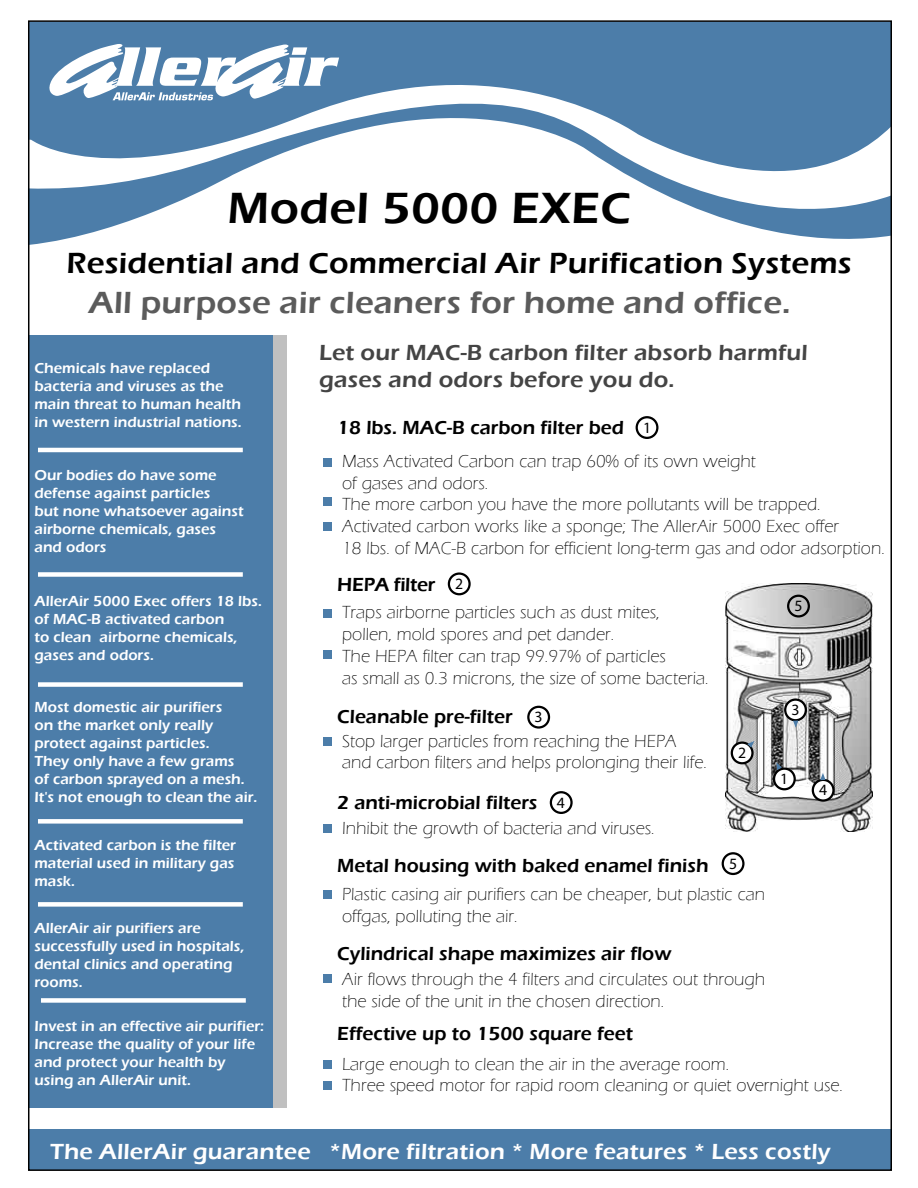
<style>
.page{position:relative;width:918px;height:1188px;background:#fff}
.page>*{position:absolute;margin:0;border:0;box-sizing:border-box;transform-origin:0 0}
.t1{font:600 45px "Eras ITC";letter-spacing:.01em;color:#000;scale:1.05 1}
.t2{font:600 31.5px "Eras ITC";letter-spacing:.01em;color:#5b5b5b;scale:1.05 1}
.t3{font:600 30px "Eras ITC";letter-spacing:.01em;color:#000;scale:1.05 1}
.t4{font:600 22.5px/27px "Eras ITC";letter-spacing:.01em;color:#444;scale:1.05 1}
.t5{font:600 22.5px "Eras ITC";letter-spacing:.01em;color:#fff;scale:1.05 1}
.t6{font:600 19.5px "Eras ITC";color:#000}
.t7{font:300 18px/21.8px "Eras ITC";color:#000}
.t8{font:15.75px "Myriad";color:#000}
.t9{font:600 15px/18px "Eras ITC";color:#fff}
</style>
<div class="page">
<div style="left:29px;top:1129px;width:862px;height:41px;background:#4c7da9"></div>
<div style="left:28px;top:335px;width:245px;height:773px;background:#4c7da9"></div>
<div style="left:273px;top:335px;width:14px;height:773px;background:#c0c0c0"></div>
<div style="left:323px;top:458px;width:9px;height:9px;background:#4c7da9"></div>
<div style="left:323px;top:497px;width:9px;height:9px;background:#4c7da9"></div>
<div style="left:323px;top:522px;width:9px;height:9px;background:#4c7da9"></div>
<div style="left:323px;top:609px;width:9px;height:8px;background:#4c7da9"></div>
<div style="left:323px;top:650px;width:9px;height:9px;background:#4c7da9"></div>
<div style="left:323px;top:737px;width:9px;height:9px;background:#4c7da9"></div>
<div style="left:323px;top:824px;width:9px;height:9px;background:#4c7da9"></div>
<div style="left:323px;top:890px;width:9px;height:9px;background:#4c7da9"></div>
<div style="left:323px;top:974px;width:9px;height:9px;background:#4c7da9"></div>
<div style="left:323px;top:1060px;width:9px;height:9px;background:#4c7da9"></div>
<div style="left:323px;top:1081px;width:9px;height:9px;background:#4c7da9"></div>
<div style="left:636px;top:416px;width:22px;height:23px;border:2px solid #000;border-radius:50%"></div>
<div style="left:448px;top:572px;width:23px;height:23px;border:2px solid #000;border-radius:50%"></div>
<div style="left:527px;top:706px;width:23px;height:23px;border:2px solid #000;border-radius:50%"></div>
<div style="left:550px;top:791px;width:23px;height:23px;border:2px solid #000;border-radius:50%"></div>
<div style="left:722px;top:852px;width:23px;height:23px;border:2px solid #000;border-radius:50%"></div>
<hr style="left:38px;top:448px;width:205px;height:4px;background:#fff">
<div style="left:38px;top:682px;width:205px;height:5px;background:#fff"></div>
<div style="left:41px;top:998px;width:205px;height:5px;background:#fff"></div>
<div style="left:38px;top:819px;width:205px;height:5px;background:#fff"></div>
<div style="left:38px;top:902px;width:205px;height:5px;background:#fff"></div>
<div style="left:38px;top:572px;width:205px;height:5px;background:#fff"></div>
<img style="left:726px;top:584px;width:147px;height:248px">
<div style="left:774px;top:769px;width:21px;height:20px;background:#fff;border-radius:50%"></div>
<div style="left:773px;top:768px;width:23px;height:22px;border:2px solid #000;border-radius:50%"></div>
<div style="left:732px;top:743px;width:20px;height:20px;background:#fff;border-radius:50%"></div>
<div style="left:731px;top:741px;width:23px;height:23px;border:2px solid #000;border-radius:50%"></div>
<div style="left:785px;top:700px;width:21px;height:20px;background:#fff;border-radius:50%"></div>
<div style="left:784px;top:698px;width:23px;height:23px;border:2px solid #000;border-radius:50%"></div>
<div style="left:813px;top:780px;width:20px;height:21px;background:#fff;border-radius:50%"></div>
<div style="left:812px;top:779px;width:23px;height:23px;border:2px solid #000;border-radius:50%"></div>
<div style="left:787px;top:595px;width:23px;height:23px;border:2px solid #000;border-radius:50%"></div>
<svg style="left:820px;top:773px;width:6px;height:7px"></svg>
<svg style="left:793px;top:720px;width:5px;height:8px"></svg>
<svg style="left:776px;top:762px;width:6px;height:8px"></svg>
<svg style="left:747px;top:741px;width:7px;height:7px"></svg>
<div style="left:31px;top:23px;width:858px;height:42px;background:#4c7da9"></div>
<svg style="left:31px;top:65px;width:858px;height:180px"></svg>
<svg style="left:46px;top:44px;width:293px;height:56px"></svg>
<h1 class="t1" style="left:228px;top:182px;width:386px">Model 5000 EXEC</h1>
<h3 class="t3" style="left:67px;top:246px;width:749px">Residential and Commercial Air Purification Systems</h3>
<h2 class="t2" style="left:89px;top:285px;width:670px">All purpose air cleaners for home and office.</h2>
<p class="t9" style="left:34px;top:359px;width:209px">Chemicals have replaced bacteria and viruses as the main threat to human health in western industrial nations.</p>
<p class="t9" style="left:34px;top:466px;width:211px">Our bodies do have some defense against particles<br>but none whatsoever against airborne chemicals, gases and odors</p>
<p class="t9" style="left:34px;top:592px;width:229px">AllerAir 5000 Exec offers 18 lbs. of MAC-B activated carbon<br>to clean airborne chemicals, gases and odors.</p>
<p class="t9" style="left:34px;top:698px;width:225px">Most domestic air purifiers<br>on the market only really protect against particles.<br>They only have a few grams<br>of carbon sprayed on a mesh.<br>It's not enough to clean the air.</p>
<p class="t9" style="left:34px;top:836px;width:203px;text-align:justify">Activated carbon is the filter material used in military gas mask.</p>
<p class="t9" style="left:34px;top:919px;width:211px">AllerAir air purifiers are successfully used in hospitals, dental clinics and operating rooms.</p>
<p class="t9" style="left:34px;top:1017px;width:231px">Invest in an effective air purifier:<br>Increase the quality of your life and protect your health by using an AllerAir unit.</p>
<p class="t4" style="left:319px;top:339px;width:467px">Let our MAC-B carbon filter absorb harmful gases and odors before you do.</p>
<p class="t6" style="left:337px;top:417px;width:288px">18 lbs. MAC-B carbon filter bed</p>
<p class="t7" style="left:342px;top:450px;width:544px">Mass Activated Carbon can trap 60% of its own weight<br>of gases and odors.<br>The more carbon you have the more pollutants will be trapped.<br>Activated carbon works like a sponge; The AllerAir 5000 Exec offer<br>18 lbs. of MAC-B carbon for efficient long-term gas and odor adsorption.</p>
<p class="t8" style="left:643px;top:420px;width:10px">1</p>
<p class="t6" style="left:337px;top:573px;width:100px">HEPA filter</p>
<p class="t8" style="left:455px;top:576px;width:10px">2</p>
<p class="t7" style="left:342px;top:602px;width:368px">Traps airborne particles such as dust mites, pollen, mold spores and pet dander.<br>The HEPA filter can trap 99.97% of particles<br>as small as 0.3 microns, the size of some bacteria.</p>
<p class="t6" style="left:337px;top:705px;width:177px">Cleanable pre-filter</p>
<p class="t8" style="left:535px;top:709px;width:10px">3</p>
<p class="t7" style="left:342px;top:730px;width:366px">Stop larger particles from reaching the HEPA and carbon filters and helps prolonging their life.</p>
<p class="t6" style="left:337px;top:791px;width:202px">2 anti-microbial filters</p>
<p class="t8" style="left:557px;top:795px;width:10px">4</p>
<p class="t7" style="left:342px;top:818px;width:314px">Inhibit the growth of bacteria and viruses.</p>
<p class="t6" style="left:337px;top:854px;width:373px">Metal housing with baked enamel finish</p>
<p class="t8" style="left:738px;top:745px;width:10px">2</p>
<p class="t8" style="left:729px;top:856px;width:10px">5</p>
<p class="t7" style="left:342px;top:884px;width:424px">Plastic casing air purifiers can be cheaper, but plastic can offgas, polluting the air.</p>
<p class="t6" style="left:337px;top:942px;width:336px">Cylindrical shape maximizes air flow</p>
<p class="t7" style="left:342px;top:968px;width:425px">Air flows through the 4 filters and circulates out through the side of the unit in the chosen direction.</p>
<p class="t6" style="left:337px;top:1022px;width:297px">Effective up to 1500 square feet</p>
<p class="t8" style="left:794px;top:598px;width:10px">5</p>
<p class="t8" style="left:791px;top:702px;width:10px">3</p>
<p class="t8" style="left:780px;top:771px;width:10px">1</p>
<p class="t8" style="left:819px;top:782px;width:10px">4</p>
<p class="t7" style="left:342px;top:1053px;width:502px">Large enough to clean the air in the average room.<br>Three speed motor for rapid room cleaning or quiet overnight use.</p>
<p class="t5" style="left:50px;top:1139px;width:745px">The AllerAir guarantee *More filtration * More features * Less costly</p>
</div>
